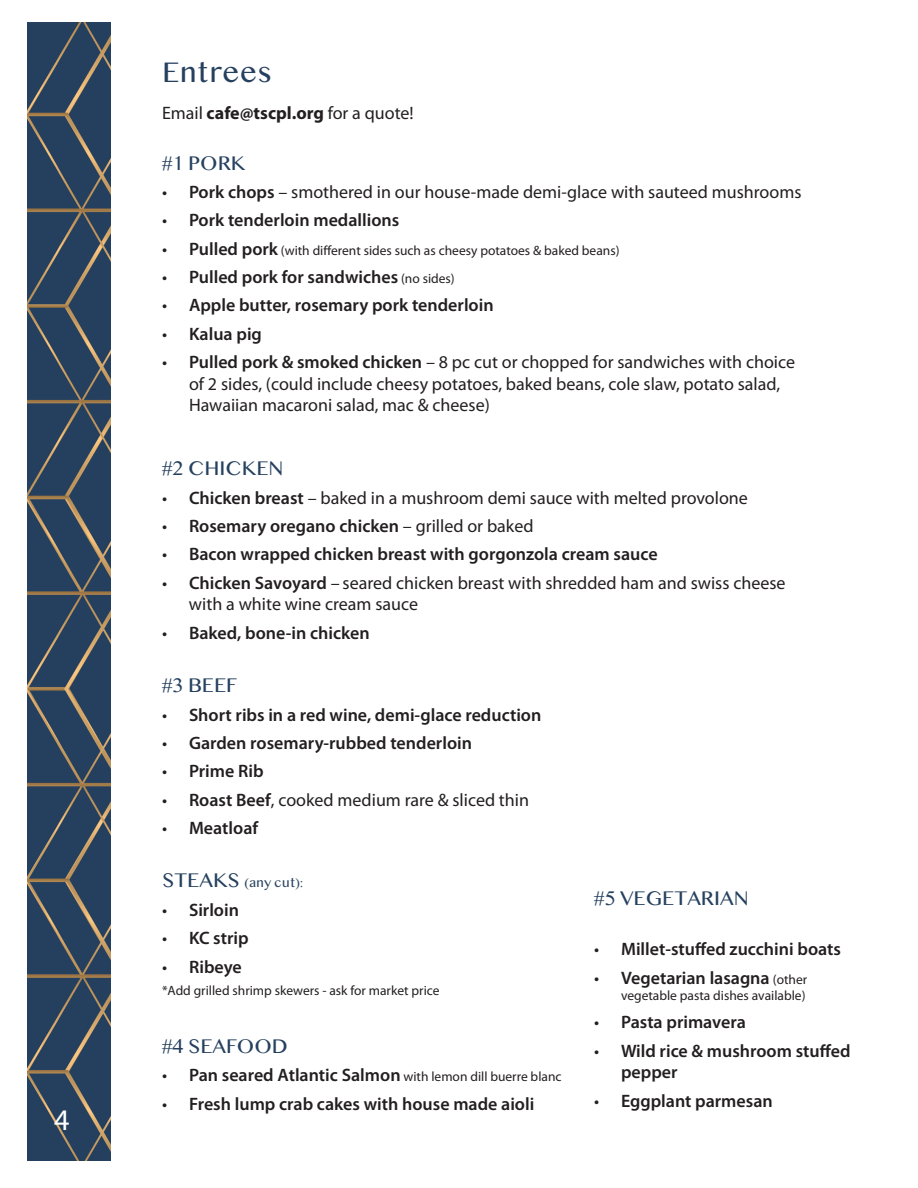
<style>
.page{position:relative;width:918px;height:1188px;background:#fff}
.page>*{position:absolute;margin:0;border:0;box-sizing:border-box;transform-origin:0 0}
.Headers{font:30px "Myanmar MN";color:#26415f}
.t1{font:30px "Myriad Pro";color:#fff}
.Subhead{font:21px "Myanmar MN";color:#26415f}
.t2{font:600 18px/21.6px "Myriad Pro";color:#231f20}
.t3{font:18px/21.6px "Myriad Pro";color:#231f20}
.t4{font:13.5px "Myriad Pro";color:#231f20}
.Subhead-2{font:13.5px "Myanmar MN";color:#26415f}
.s1{font-weight:700}
.s2{font-weight:600}
.s3{font-weight:400}
.s4{font-size:18px}
.s5{font-weight:600;font-size:18px}
.s6{font-weight:400;font-size:13.5px}
.s7{font-size:21px}
</style>
<div class="page">
<img style="left:27px;top:22px;width:84px;height:1139px">
<h1 class="t1" style="left:54px;top:1101px;width:17px">4</h1>
<p class="Headers" style="left:162px;top:54px;width:111px">Entrees</p>
<p class="t3" style="left:162px;top:102px;width:253px">Email <span class="s1">cafe@tscpl.org</span> for a quote!</p>
<p class="Subhead" style="left:162px;top:150px;width:85px">#1 PORK</p>
<p class="t3" style="left:162px;top:181px;width:641px">• <span class="s2">Pork chops</span> – smothered in our house-made demi-glace with sauteed mushrooms</p>
<p class="t2" style="left:162px;top:209px;width:239px"><span class="s3">•</span> Pork tenderloin medallions</p>
<p class="t4" style="left:162px;top:242px;width:459px"><span class="s4">•</span> <span class="s5">Pulled pork</span> (with different sides such as cheesy potatoes &amp; baked beans)</p>
<p class="t2" style="left:162px;top:266px;width:294px"><span class="s3">•</span> Pulled pork for sandwiches <span class="s6">(no sides)</span></p>
<p class="t2" style="left:162px;top:294px;width:333px"><span class="s3">•</span> Apple butter, rosemary pork tenderloin</p>
<p class="t2" style="left:162px;top:323px;width:101px"><span class="s3">•</span> Kalua pig</p>
<p class="t3" style="left:189px;top:351px;width:608px;text-indent:-27px">• <span class="s2">Pulled pork &amp; smoked chicken</span> – 8 pc cut or chopped for sandwiches with choice of 2 sides, (could include cheesy potatoes, baked beans, cole slaw, potato salad,<br>Hawaiian macaroni salad, mac &amp; cheese)</p>
<p class="Subhead" style="left:162px;top:456px;width:123px">#2 CHICKEN</p>
<p class="t3" style="left:162px;top:486px;width:587px">• <span class="s2">Chicken breast</span> – baked in a mushroom demi sauce with melted provolone</p>
<p class="t2" style="left:162px;top:515px;width:373px"><span class="s3">•</span> Rosemary oregano chicken <span class="s3">– grilled or baked</span></p>
<p class="t2" style="left:162px;top:543px;width:497px"><span class="s3">•</span> Bacon wrapped chicken breast with gorgonzola cream sauce</p>
<p class="t3" style="left:189px;top:572px;width:598px;text-indent:-27px">• <span class="s2">Chicken Savoyard</span> – seared chicken breast with shredded ham and swiss cheese with a white wine cream sauce</p>
<p class="t2" style="left:162px;top:621px;width:209px"><span class="s3">•</span> Baked, bone-in chicken</p>
<p class="Subhead" style="left:162px;top:673px;width:76px">#3 BEEF</p>
<p class="t2" style="left:162px;top:703px;width:381px"><span class="s3">•</span> Short ribs in a red wine, demi-glace reduction</p>
<p class="t2" style="left:162px;top:732px;width:312px"><span class="s3">•</span> Garden rosemary-rubbed tenderloin</p>
<p class="t2" style="left:162px;top:760px;width:103px"><span class="s3">•</span> Prime Rib</p>
<p class="t3" style="left:162px;top:788px;width:369px">• <span class="s2">Roast Beef</span>, cooked medium rare &amp; sliced thin</p>
<p class="t2" style="left:162px;top:817px;width:98px"><span class="s3">•</span> Meatloaf</p>
<p class="Subhead-2" style="left:162px;top:875px;width:143px"><span class="s7">STEAKS</span> (any cut):</p>
<p class="t2" style="left:162px;top:899px;width:79px"><span class="s3">•</span> Sirloin</p>
<p class="t2" style="left:162px;top:927px;width:88px"><span class="s3">•</span> KC strip</p>
<p class="t2" style="left:162px;top:955px;width:81px"><span class="s3">•</span> Ribeye</p>
<p class="t4" style="left:162px;top:983px;width:279px">*Add grilled shrimp skewers - ask for market price</p>
<p class="Subhead" style="left:594px;top:886px;width:156px">#5 VEGETARIAN</p>
<p class="t2" style="left:594px;top:938px;width:249px"><span class="s3">•</span> Millet-stuffed zucchini boats</p>
<p class="t2" style="left:594px;top:966px;width:215px"><span class="s3">•</span> Vegetarian lasagna <span class="s6">(other</span></p>
<p class="t4" style="left:621px;top:987px;width:186px">vegetable pasta dishes available)</p>
<p class="t2" style="left:594px;top:1011px;width:153px"><span class="s3">•</span> Pasta primavera</p>
<p class="t2" style="left:621px;top:1039px;width:231px;text-indent:-27px"><span class="s3">•</span> Wild rice &amp; mushroom stuffed pepper</p>
<p class="t2" style="left:594px;top:1089px;width:180px"><span class="s3">•</span> Eggplant parmesan</p>
<p class="Subhead" style="left:162px;top:1034px;width:127px">#4 SEAFOOD</p>
<p class="t4" style="left:162px;top:1069px;width:401px"><span class="s4">•</span> <span class="s5">Pan seared Atlantic Salmon</span> with lemon dill buerre blanc</p>
<p class="t2" style="left:162px;top:1092px;width:374px"><span class="s3">•</span> Fresh lump crab cakes with house made aioli</p>
</div>
